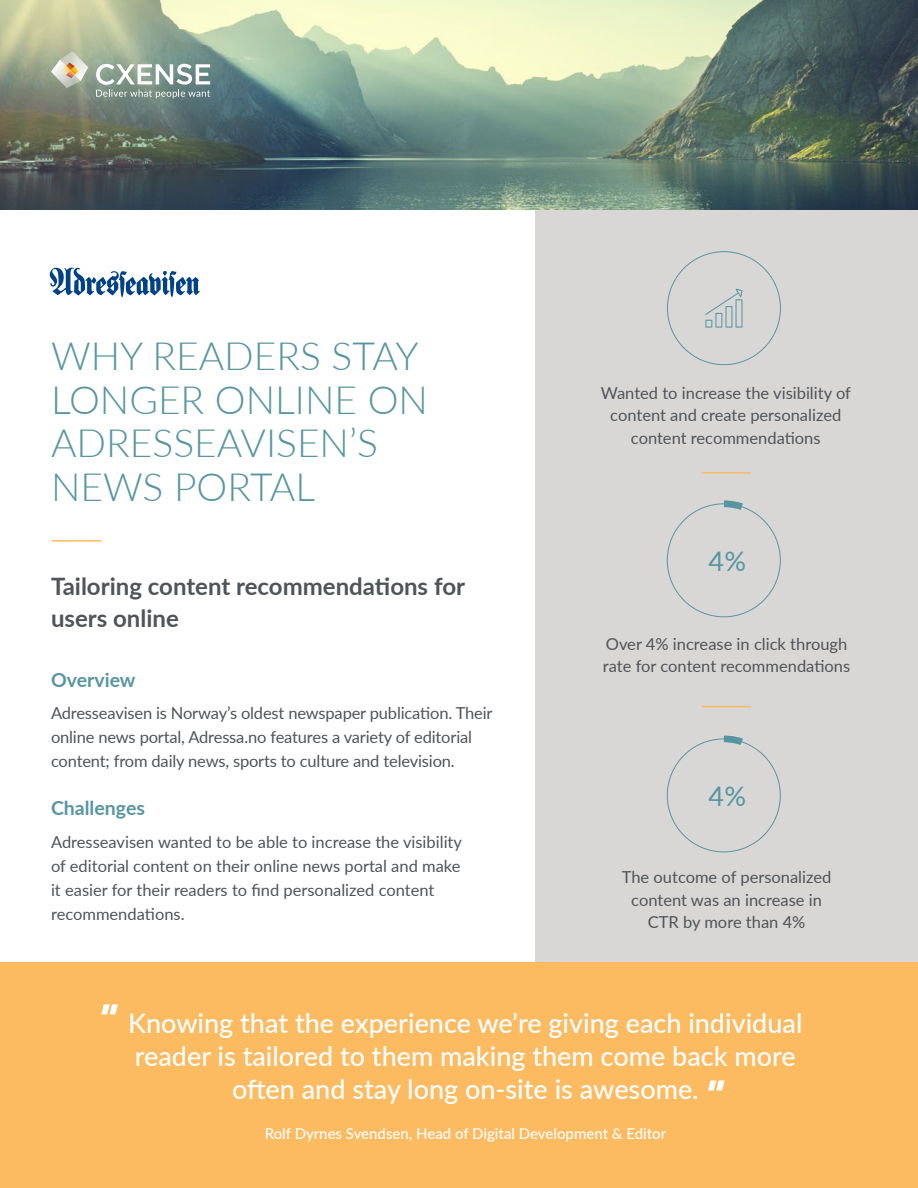
<style>
.page{position:relative;width:918px;height:1188px;background:#fff}
.page>*{position:absolute;margin:0;border:0;box-sizing:border-box;transform-origin:0 0}
.t1{font:300 39px/43.5px "Lato";color:#5796a1}
.t2{font:500 27px/33px "Lato";color:#fff;text-align:center}
.t3{font:27px "Lato";color:#5796a1}
.t4{font:700 24px/31.5px "Lato";color:#505457}
.t5{font:700 19.5px "Lato";color:#5796a1}
.t6{font:16.5px/24px "Lato";color:#505457}
.t7{font:500 15px "Lato";color:#fff}
</style>
<div class="page">
<div style="left:535px;top:209px;width:383px;height:753px;background:#d9d7d6"></div>
<div style="left:0;top:962px;width:918px;height:226px;background:#fcba61"></div>
<img style="left:0;top:0;width:918px;height:209px">
<svg style="left:708px;top:1080px;width:17px;height:11px"></svg>
<hr style="left:52px;top:540px;width:49px;height:2px;background:#fcba61">
<svg style="left:717px;top:500px;width:42px;height:17px"></svg>
<svg style="left:717px;top:735px;width:42px;height:17px"></svg>
<hr style="left:702px;top:472px;width:49px;height:1px;background:#fcba61">
<hr style="left:702px;top:706px;width:49px;height:1px;background:#fcba61">
<svg style="left:101px;top:1004px;width:17px;height:11px"></svg>
<svg style="left:50px;top:268px;width:150px;height:29px"></svg>
<svg style="left:51px;top:51px;width:37px;height:37px"></svg>
<svg style="left:96px;top:64px;width:114px;height:34px"></svg>
<svg style="left:705px;top:289px;width:38px;height:39px"></svg>
<p class="t1" style="left:51px;top:333px;width:378px">WHY READERS STAY<br>LONGER ONLINE ON<br>ADRESSEAVISEN’S<br>NEWS PORTAL</p>
<p class="t4" style="left:51px;top:570px;width:416px">Tailoring content recommendations for users online</p>
<p class="t5" style="left:51px;top:666px;width:86px">Overview</p>
<p class="t6" style="left:51px;top:701px;width:443px">Adresseavisen is Norway’s oldest newspaper publication. Their online news portal, Adressa.no features a variety of editorial content; from daily news, sports to culture and television.</p>
<p class="t5" style="left:51px;top:794px;width:95px">Challenges</p>
<p class="t6" style="left:51px;top:829px;width:413px">Adresseavisen wanted to be able to increase the visibility of editorial content on their online news portal and make it easier for their readers to find personalized content recommendations.</p>
<p class="t6" style="left:601px;top:381px;width:252px;line-height:22.5px;text-align:center">Wanted to increase the visibility of content and create personalized content recommendations</p>
<p class="t3" style="left:708px;top:542px;width:39px">4%</p>
<p class="t6" style="left:603px;top:632px;width:249px;line-height:22.5px">Over 4% increase in click through rate for content recommendations</p>
<p class="t3" style="left:708px;top:777px;width:39px">4%</p>
<p class="t6" style="left:622px;top:866px;width:211px;line-height:22.5px;text-align:center">The outcome of personalized content was an increase in<br>CTR by more than 4%</p>
<p class="t2" style="left:128px;top:1006px;width:676px">Knowing that the experience we’re giving each individual reader is tailored to them making them come back more often and stay long on-site is awesome.</p>
<p class="t7" style="left:265px;top:1122px;width:403px">Rolf Dyrnes Svendsen, Head of Digital Development &amp; Editor</p>
</div>
